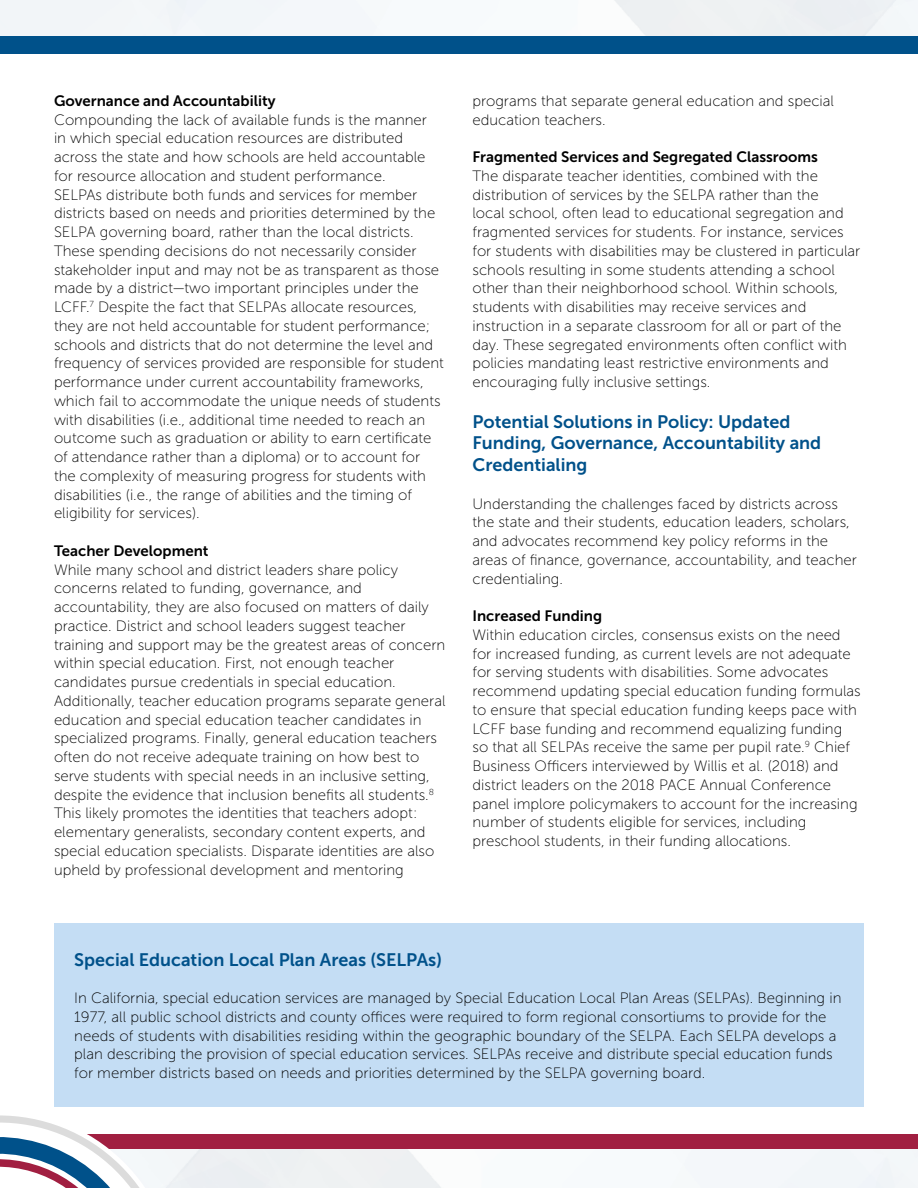
<style>
.page{position:relative;width:918px;height:1188px;background:#fff}
.page>*{position:absolute;margin:0;border:0;box-sizing:border-box;transform-origin:0 0}
.Subhead_1{font:18px/21.8px "Museo Sans 700";color:#00518a}
.Body{font:15px/18.8px "Museo Sans 100";color:#000}
.Subhead_2{font:15px "Museo Sans 700";color:#000}
</style>
<div class="page">
<img style="left:0;top:0;width:918px;height:1188px">
<hr style="left:0;top:44px;width:1px;height:1094px;background:#00518a">
<div style="left:0;top:37px;width:918px;height:17px;background:#00518a"></div>
<div style="left:0;top:1134px;width:918px;height:14px;background:#a11f41"></div>
<svg style="left:0;top:1093px;width:193px;height:95px"></svg>
<div style="left:54px;top:923px;width:810px;height:184px;background:#c4ddf4"></div>
<p class="Subhead_2" style="left:54px;top:92px;width:223px">Governance and Accountability</p>
<p class="Body" style="left:54px;top:110px;width:391px">Compounding the lack of available funds is the manner<br>in which special education resources are distributed across the state and how schools are held accountable for resource allocation and student performance.<br>SELPAs distribute both funds and services for member districts based on needs and priorities determined by the SELPA governing board, rather than the local districts.<br>These spending decisions do not necessarily consider stakeholder input and may not be as transparent as those made by a district—two important principles under the LCFF.<sup>7</sup> Despite the fact that SELPAs allocate resources, they are not held accountable for student performance; schools and districts that do not determine the level and frequency of services provided are responsible for student performance under current accountability frameworks, which fail to accommodate the unique needs of students with disabilities (i.e., additional time needed to reach an outcome such as graduation or ability to earn certificate of attendance rather than a diploma) or to account for the complexity of measuring progress for students with disabilities (i.e., the range of abilities and the timing of eligibility for services).</p>
<p class="Subhead_2" style="left:54px;top:542px;width:156px">Teacher Development</p>
<p class="Body" style="left:54px;top:560px;width:393px">While many school and district leaders share policy concerns related to funding, governance, and accountability, they are also focused on matters of daily practice. District and school leaders suggest teacher training and support may be the greatest areas of concern within special education. First, not enough teacher candidates pursue credentials in special education.<br>Additionally, teacher education programs separate general education and special education teacher candidates in specialized programs. Finally, general education teachers often do not receive adequate training on how best to serve students with special needs in an inclusive setting, despite the evidence that inclusion benefits all students.<sup>8<br></sup>This likely promotes the identities that teachers adopt: elementary generalists, secondary content experts, and special education specialists. Disparate identities are also upheld by professional development and mentoring</p>
<p class="Body" style="left:472px;top:91px;width:363px">programs that separate general education and special education teachers.</p>
<p class="Subhead_2" style="left:472px;top:148px;width:347px">Fragmented Services and Segregated Classrooms</p>
<p class="Body" style="left:472px;top:166px;width:389px">The disparate teacher identities, combined with the distribution of services by the SELPA rather than the<br>local school, often lead to educational segregation and fragmented services for students. For instance, services for students with disabilities may be clustered in particular schools resulting in some students attending a school other than their neighborhood school. Within schools, students with disabilities may receive services and instruction in a separate classroom for all or part of the day. These segregated environments often conflict with policies mandating least restrictive environments and encouraging fully inclusive settings.</p>
<p class="Subhead_1" style="left:472px;top:410px;width:350px">Potential Solutions in Policy: Updated<br>Funding, Governance, Accountability and<br>Credentialing</p>
<p class="Body" style="left:472px;top:494px;width:386px">Understanding the challenges faced by districts across the state and their students, education leaders, scholars, and advocates recommend key policy reforms in the areas of finance, governance, accountability, and teacher credentialing.</p>
<p class="Subhead_2" style="left:472px;top:607px;width:131px">Increased Funding</p>
<p class="Body" style="left:472px;top:625px;width:390px">Within education circles, consensus exists on the need for increased funding, as current levels are not adequate for serving students with disabilities. Some advocates recommend updating special education funding formulas to ensure that special education funding keeps pace with LCFF base funding and recommend equalizing funding so that all SELPAs receive the same per pupil rate.<sup>9</sup> Chief Business Officers interviewed by Willis et al. (2018) and district leaders on the 2018 PACE Annual Conference panel implore policymakers to account for the increasing number of students eligible for services, including preschool students, in their funding allocations.</p>
<p class="Subhead_1" style="left:74px;top:949px;width:369px">Special Education Local Plan Areas (SELPAs)</p>
<p class="Body" style="left:74px;top:989px;width:769px">In California, special education services are managed by Special Education Local Plan Areas (SELPAs). Beginning in 1977, all public school districts and county offices were required to form regional consortiums to provide for the needs of students with disabilities residing within the geographic boundary of the SELPA. Each SELPA develops a plan describing the provision of special education services. SELPAs receive and distribute special education funds for member districts based on needs and priorities determined by the SELPA governing board.</p>
</div>
